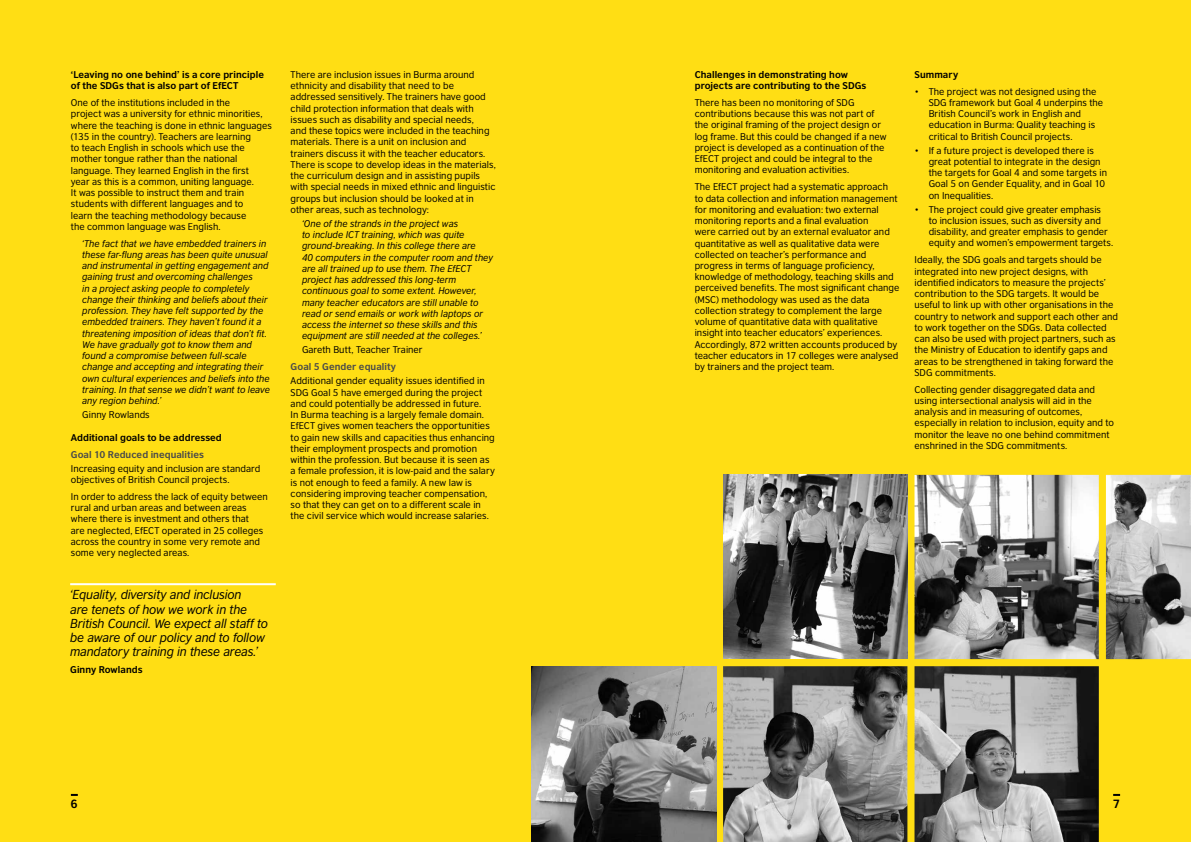
<style>
.page{position:relative;width:1191px;height:842px;background:#ffde14}
.page>*{position:absolute;margin:0;border:0;box-sizing:border-box;transform-origin:0 0}
.t1{font:italic 12.2px/14.2px "British Council Sans";letter-spacing:-.01em;color:#000}
.t2{font:700 11.2px "British Council Sans";color:#000}
.t3{font:9.2px/11.2px "British Council Sans";letter-spacing:.005em;color:#000}
.t4{font:italic 9.2px/11.2px "British Council Sans";color:#000}
.t5{font:700 9.2px/11.2px "British Council Sans";letter-spacing:.005em;color:#000}
.t6{font:700 9.2px "British Council Sans";letter-spacing:.005em;color:#4a4a49}
</style>
<div class="page">
<hr style="left:70px;top:583px;width:206px;height:2px;background:#fff">
<img style="left:914px;top:475px;width:277px;height:184px">
<img style="left:531px;top:666px;width:185px;height:176px">
<img style="left:723px;top:475px;width:184px;height:183px">
<img style="left:723px;top:666px;width:375px;height:176px">
<svg style="left:1113px;top:794px;width:7px;height:2px"></svg>
<svg style="left:71px;top:794px;width:7px;height:2px"></svg>
<p class="t5" style="left:71px;top:69px;width:195px">‘Leaving no one behind’ is a core principle of the SDGs that is also part of EfECT</p>
<p class="t3" style="left:71px;top:97px;width:202px">One of the institutions included in the<br>project was a university for ethnic minorities, where the teaching is done in ethnic languages (135 in the country). Teachers are learning<br>to teach English in schools which use the mother tongue rather than the national language. They learned English in the first<br>year as this is a common, uniting language.<br>It was possible to instruct them and train students with different languages and to<br>learn the teaching methodology because<br>the common language was English.</p>
<p class="t4" style="left:82px;top:237px;width:189px">‘The fact that we have embedded trainers in these far-flung areas has been quite unusual and instrumental in getting engagement and gaining trust and overcoming challenges<br>in a project asking people to completely change their thinking and beliefs about their profession. They have felt supported by the embedded trainers. They haven’t found it a threatening imposition of ideas that don’t fit.<br>We have gradually got to know them and found a compromise between full-scale change and accepting and integrating their own cultural experiences and beliefs into the training. In that sense we didn’t want to leave any region behind.’</p>
<p class="t3" style="left:82px;top:409px;width:69px">Ginny Rowlands</p>
<p class="t5" style="left:71px;top:431px;width:152px">Additional goals to be addressed</p>
<p class="t6" style="left:71px;top:448px;width:135px">Goal 10 Reduced inequalities</p>
<p class="t3" style="left:71px;top:462px;width:191px">Increasing equity and inclusion are standard objectives of British Council projects.</p>
<p class="t3" style="left:71px;top:491px;width:198px">In order to address the lack of equity between rural and urban areas and between areas where there is investment and others that<br>are neglected, EfECT operated in 25 colleges across the country in some very remote and some very neglected areas.</p>
<h1 class="t1" style="left:70px;top:587px;width:199px">‘Equality, diversity and inclusion<br>are tenets of how we work in the British Council. We expect all staff to be aware of our policy and to follow mandatory training in these areas.’</h1>
<p class="t5" style="left:70px;top:664px;width:74px">Ginny Rowlands</p>
<p class="t3" style="left:291px;top:69px;width:207px">There are inclusion issues in Burma around ethnicity and disability that need to be addressed sensitively. The trainers have good child protection information that deals with issues such as disability and special needs,<br>and these topics were included in the teaching materials. There is a unit on inclusion and trainers discuss it with the teacher educators.<br>There is scope to develop ideas in the materials, the curriculum design and in assisting pupils with special needs in mixed ethnic and linguistic groups but inclusion should be looked at in other areas, such as technology:</p>
<p class="t4" style="left:302px;top:218px;width:192px">‘One of the strands in the project was<br>to include ICT training, which was quite ground-breaking. In this college there are<br>40 computers in the computer room and they are all trained up to use them. The EfECT project has addressed this long-term continuous goal to some extent. However, many teacher educators are still unable to read or send emails or work with laptops or access the internet so these skills and this equipment are still needed at the colleges.’</p>
<p class="t3" style="left:302px;top:344px;width:122px">Gareth Butt, Teacher Trainer</p>
<p class="t6" style="left:291px;top:361px;width:107px">Goal 5 Gender equality</p>
<p class="t3" style="left:291px;top:375px;width:206px">Additional gender equality issues identified in SDG Goal 5 have emerged during the project and could potentially be addressed in future.<br>In Burma teaching is a largely female domain.<br>EfECT gives women teachers the opportunities to gain new skills and capacities thus enhancing their employment prospects and promotion within the profession. But because it is seen as a female profession, it is low-paid and the salary is not enough to feed a family. A new law is considering improving teacher compensation, so that they can get on to a different scale in the civil service which would increase salaries.</p>
<p class="t5" style="left:694px;top:68px;width:173px">Challenges in demonstrating how projects are contributing to the SDGs</p>
<p class="t3" style="left:694px;top:97px;width:193px">There has been no monitoring of SDG contributions because this was not part of the original framing of the project design or log frame. But this could be changed if a new project is developed as a continuation of the EfECT project and could be integral to the monitoring and evaluation activities.</p>
<p class="t3" style="left:694px;top:181px;width:206px">The EfECT project had a systematic approach<br>to data collection and information management for monitoring and evaluation: two external monitoring reports and a final evaluation<br>were carried out by an external evaluator and quantitative as well as qualitative data were collected on teacher’s performance and progress in terms of language proficiency, knowledge of methodology, teaching skills and perceived benefits. The most significant change (MSC) methodology was used as the data collection strategy to complement the large volume of quantitative data with qualitative insight into teacher educators’ experiences.<br>Accordingly, 872 written accounts produced by teacher educators in 17 colleges were analysed by trainers and the project team.</p>
<p class="t5" style="left:914px;top:68px;width:45px">Summary</p>
<p class="t3" style="left:928px;top:85px;width:176px;text-indent:-14px">• The project was not designed using the SDG framework but Goal 4 underpins the British Council’s work in English and education in Burma: Quality teaching is critical to British Council projects.</p>
<p class="t3" style="left:928px;top:144px;width:180px;text-indent:-14px">• If a future project is developed there is great potential to integrate in the design the targets for Goal 4 and some targets in Goal 5 on Gender Equality, and in Goal 10 on Inequalities.</p>
<p class="t3" style="left:928px;top:203px;width:186px;text-indent:-14px">• The project could give greater emphasis<br>to inclusion issues, such as diversity and disability, and greater emphasis to gender equity and women’s empowerment targets.</p>
<p class="t3" style="left:914px;top:254px;width:205px">Ideally, the SDG goals and targets should be integrated into new project designs, with identified indicators to measure the projects’ contribution to the SDG targets. It would be useful to link up with other organisations in the country to network and support each other and to work together on the SDGs. Data collected can also be used with project partners, such as the Ministry of Education to identify gaps and areas to be strengthened in taking forward the SDG commitments.</p>
<p class="t3" style="left:914px;top:383px;width:201px">Collecting gender disaggregated data and using intersectional analysis will aid in the analysis and in measuring of outcomes, especially in relation to inclusion, equity and to monitor the leave no one behind commitment enshrined in the SDG commitments.</p>
<p class="t2" style="left:70px;top:796px;width:9px">6</p>
<p class="t2" style="left:1112px;top:796px;width:9px">7</p>
</div>
